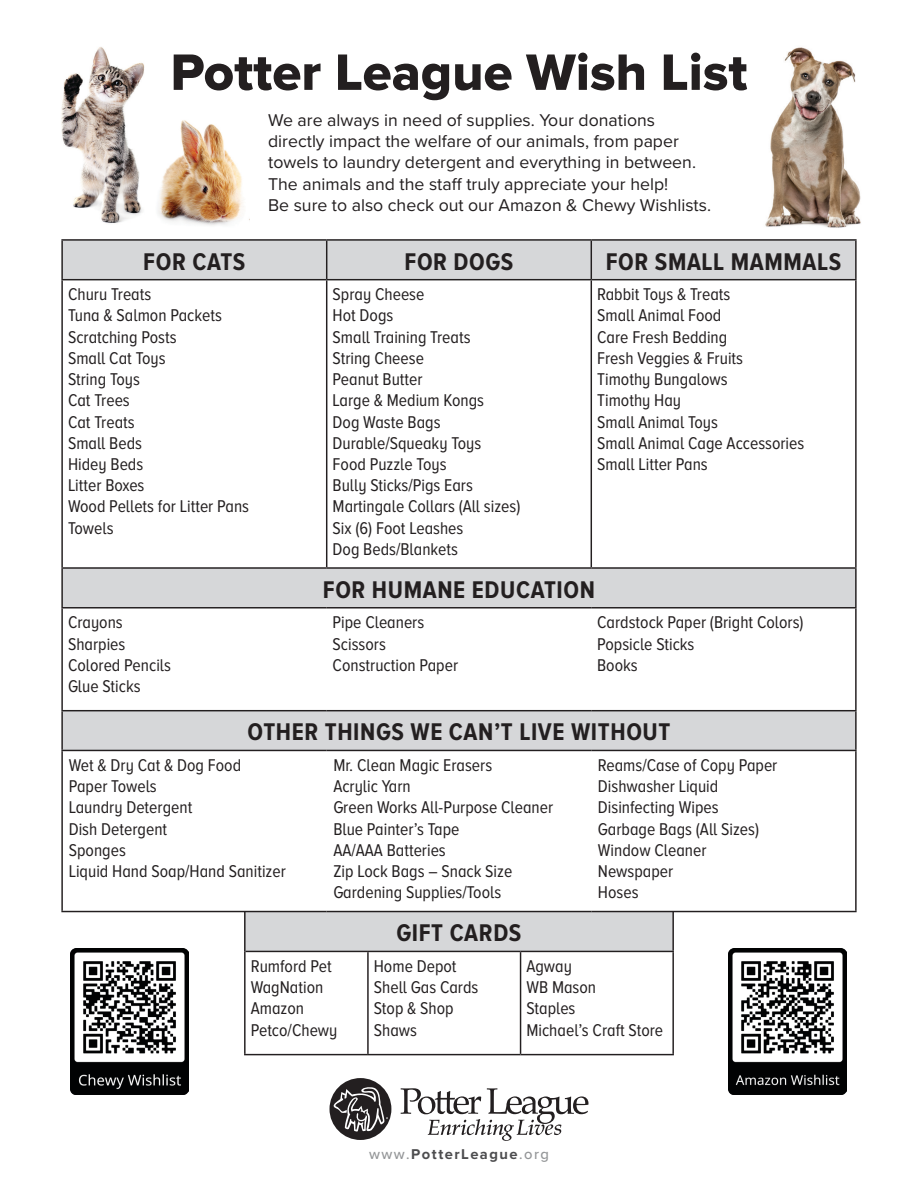
<style>
.page{position:relative;width:918px;height:1188px;background:#fff}
.page>*{position:absolute;margin:0;border:0;box-sizing:border-box;transform-origin:0 0}
.t1{font:52.95px "Proxima Nova Extrabld";color:#231f20}
.t2{font:700 25.05px "Proxima Nova A Cond";letter-spacing:.025em;color:#231f20}
.t3{font:17.7px/21.1px "Proxima Nova A Cond";color:#231f20}
.t4{font:17.7px/21.1px "Proxima Nova";color:#231f20}
.t5{font:700 14.7px "Proxima Nova";letter-spacing:.1em;color:#4d4d4f}
.s1{font-weight:500;color:#949698}
</style>
<div class="page">
<img style="left:765px;top:47px;width:96px;height:181px">
<img style="left:61px;top:47px;width:84px;height:176px">
<img style="left:158px;top:120px;width:85px;height:106px">
<div style="left:245px;top:912px;width:428px;height:39px;background:#d6d7d9"></div>
<hr style="left:244px;top:951px;width:2px;height:103px;background:#231f20">
<hr style="left:367px;top:952px;width:2px;height:102px;background:#231f20">
<hr style="left:520px;top:952px;width:1px;height:102px;background:#231f20">
<hr style="left:672px;top:952px;width:2px;height:102px;background:#231f20">
<hr style="left:244px;top:1054px;width:124px;height:1px;background:#231f20">
<hr style="left:368px;top:1054px;width:153px;height:1px;background:#231f20">
<hr style="left:521px;top:1054px;width:153px;height:1px;background:#231f20">
<hr style="left:244px;top:912px;width:2px;height:39px;background:#231f20">
<hr style="left:672px;top:912px;width:2px;height:39px;background:#231f20">
<hr style="left:246px;top:951px;width:122px;height:1px;background:#231f20">
<hr style="left:368px;top:951px;width:153px;height:1px;background:#231f20">
<hr style="left:521px;top:951px;width:153px;height:1px;background:#231f20">
<svg style="left:63px;top:241px;width:792px;height:509px"></svg>
<hr style="left:61px;top:239px;width:266px;height:2px;background:#231f20">
<hr style="left:61px;top:241px;width:2px;height:38px;background:#231f20">
<hr style="left:327px;top:239px;width:264px;height:2px;background:#231f20">
<hr style="left:326px;top:241px;width:1px;height:38px;background:#231f20">
<hr style="left:591px;top:239px;width:266px;height:2px;background:#231f20">
<hr style="left:591px;top:241px;width:1px;height:38px;background:#231f20">
<hr style="left:855px;top:241px;width:2px;height:38px;background:#231f20">
<hr style="left:61px;top:279px;width:266px;height:1px;background:#231f20">
<hr style="left:61px;top:280px;width:2px;height:287px;background:#231f20">
<hr style="left:327px;top:279px;width:264px;height:1px;background:#231f20">
<hr style="left:326px;top:280px;width:1px;height:287px;background:#231f20">
<hr style="left:591px;top:279px;width:266px;height:1px;background:#231f20">
<hr style="left:591px;top:280px;width:1px;height:287px;background:#231f20">
<hr style="left:855px;top:280px;width:2px;height:287px;background:#231f20">
<hr style="left:61px;top:609px;width:2px;height:101px;background:#231f20">
<hr style="left:855px;top:609px;width:2px;height:101px;background:#231f20">
<hr style="left:61px;top:751px;width:2px;height:160px;background:#231f20">
<hr style="left:855px;top:751px;width:2px;height:160px;background:#231f20">
<hr style="left:61px;top:911px;width:266px;height:1px;background:#231f20">
<hr style="left:327px;top:911px;width:264px;height:1px;background:#231f20">
<hr style="left:591px;top:911px;width:266px;height:1px;background:#231f20">
<hr style="left:61px;top:567px;width:266px;height:2px;background:#231f20">
<hr style="left:61px;top:569px;width:2px;height:38px;background:#231f20">
<hr style="left:327px;top:567px;width:264px;height:2px;background:#231f20">
<hr style="left:591px;top:567px;width:266px;height:2px;background:#231f20">
<hr style="left:855px;top:569px;width:2px;height:38px;background:#231f20">
<hr style="left:61px;top:607px;width:266px;height:2px;background:#231f20">
<hr style="left:327px;top:607px;width:264px;height:2px;background:#231f20">
<hr style="left:591px;top:607px;width:266px;height:2px;background:#231f20">
<hr style="left:61px;top:710px;width:266px;height:1px;background:#231f20">
<hr style="left:61px;top:711px;width:2px;height:39px;background:#231f20">
<hr style="left:327px;top:710px;width:264px;height:1px;background:#231f20">
<hr style="left:591px;top:710px;width:266px;height:1px;background:#231f20">
<hr style="left:855px;top:711px;width:2px;height:39px;background:#231f20">
<hr style="left:61px;top:750px;width:266px;height:1px;background:#231f20">
<hr style="left:327px;top:750px;width:264px;height:1px;background:#231f20">
<hr style="left:591px;top:750px;width:266px;height:1px;background:#231f20">
<svg style="left:401px;top:1088px;width:187px;height:53px"></svg>
<svg style="left:330px;top:1078px;width:61px;height:62px"></svg>
<img style="left:70px;top:948px;width:118px;height:147px">
<img style="left:728px;top:948px;width:118px;height:147px">
<p class="t1" style="left:170px;top:42px;width:579px">Potter League Wish List</p>
<p class="t4" style="left:268px;top:109px;width:444px">We are always in need of supplies. Your donations directly impact the welfare of our animals, from paper towels to laundry detergent and everything in between.<br>The animals and the staff truly appreciate your help!<br>Be sure to also check out our Amazon &amp; Chewy Wishlists.</p>
<p class="t2" style="left:143px;top:247px;width:104px">FOR CATS</p>
<p class="t2" style="left:405px;top:247px;width:110px">FOR DOGS</p>
<p class="t2" style="left:606px;top:247px;width:237px">FOR SMALL MAMMALS</p>
<p class="t3" style="left:68px;top:284px;width:85px">Churu Treats</p>
<p class="t3" style="left:68px;top:305px;width:155px">Tuna &amp; Salmon Packets</p>
<p class="t3" style="left:68px;top:326px;width:110px">Scratching Posts</p>
<p class="t3" style="left:68px;top:347px;width:99px">Small Cat Toys</p>
<p class="t3" style="left:68px;top:369px;width:73px">String Toys</p>
<p class="t3" style="left:68px;top:390px;width:63px">Cat Trees</p>
<p class="t3" style="left:68px;top:411px;width:68px">Cat Treats</p>
<p class="t3" style="left:68px;top:432px;width:76px">Small Beds</p>
<p class="t3" style="left:68px;top:453px;width:77px">Hidey Beds</p>
<p class="t3" style="left:68px;top:475px;width:78px">Litter Boxes</p>
<p class="t3" style="left:68px;top:496px;width:183px">Wood Pellets for Litter Pans<br>Towels</p>
<p class="t3" style="left:333px;top:284px;width:93px">Spray Cheese</p>
<p class="t3" style="left:333px;top:305px;width:62px">Hot Dogs</p>
<p class="t3" style="left:333px;top:326px;width:139px">Small Training Treats</p>
<p class="t3" style="left:333px;top:347px;width:93px">String Cheese</p>
<p class="t3" style="left:333px;top:369px;width:92px">Peanut Butter</p>
<p class="t3" style="left:333px;top:390px;width:153px">Large &amp; Medium Kongs</p>
<p class="t3" style="left:333px;top:411px;width:109px">Dog Waste Bags</p>
<p class="t3" style="left:333px;top:432px;width:150px">Durable/Squeaky Toys</p>
<p class="t3" style="left:333px;top:453px;width:115px">Food Puzzle Toys</p>
<p class="t3" style="left:333px;top:475px;width:142px">Bully Sticks/Pigs Ears</p>
<p class="t3" style="left:333px;top:496px;width:189px">Martingale Collars (All sizes)</p>
<p class="t3" style="left:333px;top:517px;width:132px">Six (6) Foot Leashes</p>
<p class="t3" style="left:333px;top:538px;width:127px">Dog Beds/Blankets</p>
<p class="t3" style="left:597px;top:284px;width:135px">Rabbit Toys &amp; Treats</p>
<p class="t3" style="left:597px;top:305px;width:126px">Small Animal Food</p>
<p class="t3" style="left:597px;top:326px;width:132px">Care Fresh Bedding</p>
<p class="t3" style="left:597px;top:347px;width:147px">Fresh Veggies &amp; Fruits</p>
<p class="t3" style="left:597px;top:369px;width:132px">Timothy Bungalows</p>
<p class="t3" style="left:597px;top:390px;width:85px">Timothy Hay</p>
<p class="t3" style="left:597px;top:411px;width:122px">Small Animal Toys</p>
<p class="t3" style="left:597px;top:432px;width:209px">Small Animal Cage Accessories</p>
<p class="t3" style="left:597px;top:453px;width:112px">Small Litter Pans</p>
<p class="t3" style="left:68px;top:612px;width:56px">Crayons</p>
<p class="t3" style="left:68px;top:633px;width:59px">Sharpies</p>
<p class="t3" style="left:68px;top:654px;width:104px">Colored Pencils</p>
<p class="t3" style="left:68px;top:675px;width:74px">Glue Sticks</p>
<p class="t2" style="left:323px;top:576px;width:274px">FOR HUMANE EDUCATION</p>
<p class="t3" style="left:333px;top:612px;width:93px">Pipe Cleaners</p>
<p class="t3" style="left:333px;top:633px;width:55px">Scissors</p>
<p class="t3" style="left:333px;top:654px;width:127px">Construction Paper</p>
<p class="t3" style="left:597px;top:612px;width:208px">Cardstock Paper (Bright Colors)</p>
<p class="t3" style="left:597px;top:633px;width:99px">Popsicle Sticks</p>
<p class="t3" style="left:597px;top:654px;width:42px">Books</p>
<p class="t2" style="left:248px;top:718px;width:424px">OTHER THINGS WE CAN’T LIVE WITHOUT</p>
<p class="t3" style="left:69px;top:754px;width:174px">Wet &amp; Dry Cat &amp; Dog Food</p>
<p class="t3" style="left:69px;top:776px;width:90px">Paper Towels</p>
<p class="t3" style="left:69px;top:797px;width:125px">Laundry Detergent</p>
<p class="t3" style="left:69px;top:818px;width:100px">Dish Detergent</p>
<p class="t3" style="left:69px;top:839px;width:59px">Sponges</p>
<p class="t3" style="left:69px;top:861px;width:219px">Liquid Hand Soap/Hand Sanitizer</p>
<p class="t3" style="left:333px;top:754px;width:160px">Mr. Clean Magic Erasers</p>
<p class="t3" style="left:333px;top:776px;width:79px">Acrylic Yarn</p>
<p class="t3" style="left:333px;top:797px;width:221px">Green Works All-Purpose Cleaner</p>
<p class="t3" style="left:333px;top:818px;width:128px">Blue Painter’s Tape</p>
<p class="t3" style="left:333px;top:839px;width:114px">AA/AAA Batteries</p>
<p class="t3" style="left:333px;top:861px;width:181px">Zip Lock Bags – Snack Size</p>
<p class="t3" style="left:333px;top:882px;width:169px">Gardening Supplies/Tools</p>
<p class="t2" style="left:396px;top:919px;width:127px">GIFT CARDS</p>
<p class="t3" style="left:598px;top:754px;width:181px">Reams/Case of Copy Paper</p>
<p class="t3" style="left:598px;top:776px;width:122px">Dishwasher Liquid</p>
<p class="t3" style="left:598px;top:797px;width:122px">Disinfecting Wipes</p>
<p class="t3" style="left:598px;top:818px;width:163px">Garbage Bags (All Sizes)</p>
<p class="t3" style="left:598px;top:839px;width:110px">Window Cleaner</p>
<p class="t3" style="left:598px;top:861px;width:77px">Newspaper</p>
<p class="t3" style="left:598px;top:882px;width:42px">Hoses</p>
<p class="t3" style="left:251px;top:955px;width:83px">Rumford Pet</p>
<p class="t3" style="left:251px;top:977px;width:74px">WagNation</p>
<p class="t3" style="left:251px;top:998px;width:55px">Amazon</p>
<p class="t3" style="left:251px;top:1019px;width:88px">Petco/Chewy</p>
<p class="t3" style="left:374px;top:955px;width:84px">Home Depot</p>
<p class="t3" style="left:374px;top:977px;width:106px">Shell Gas Cards</p>
<p class="t3" style="left:374px;top:998px;width:81px">Stop &amp; Shop</p>
<p class="t3" style="left:374px;top:1019px;width:45px">Shaws</p>
<p class="t3" style="left:526px;top:955px;width:47px">Agway</p>
<p class="t3" style="left:526px;top:977px;width:71px">WB Mason</p>
<p class="t3" style="left:526px;top:998px;width:51px">Staples</p>
<p class="t3" style="left:526px;top:1019px;width:138px">Michael’s Craft Store</p>
<p class="t5" style="left:369px;top:1146px;width:181px"><span class="s1">www.</span>PotterLeague<span class="s1">.org</span></p>
</div>
